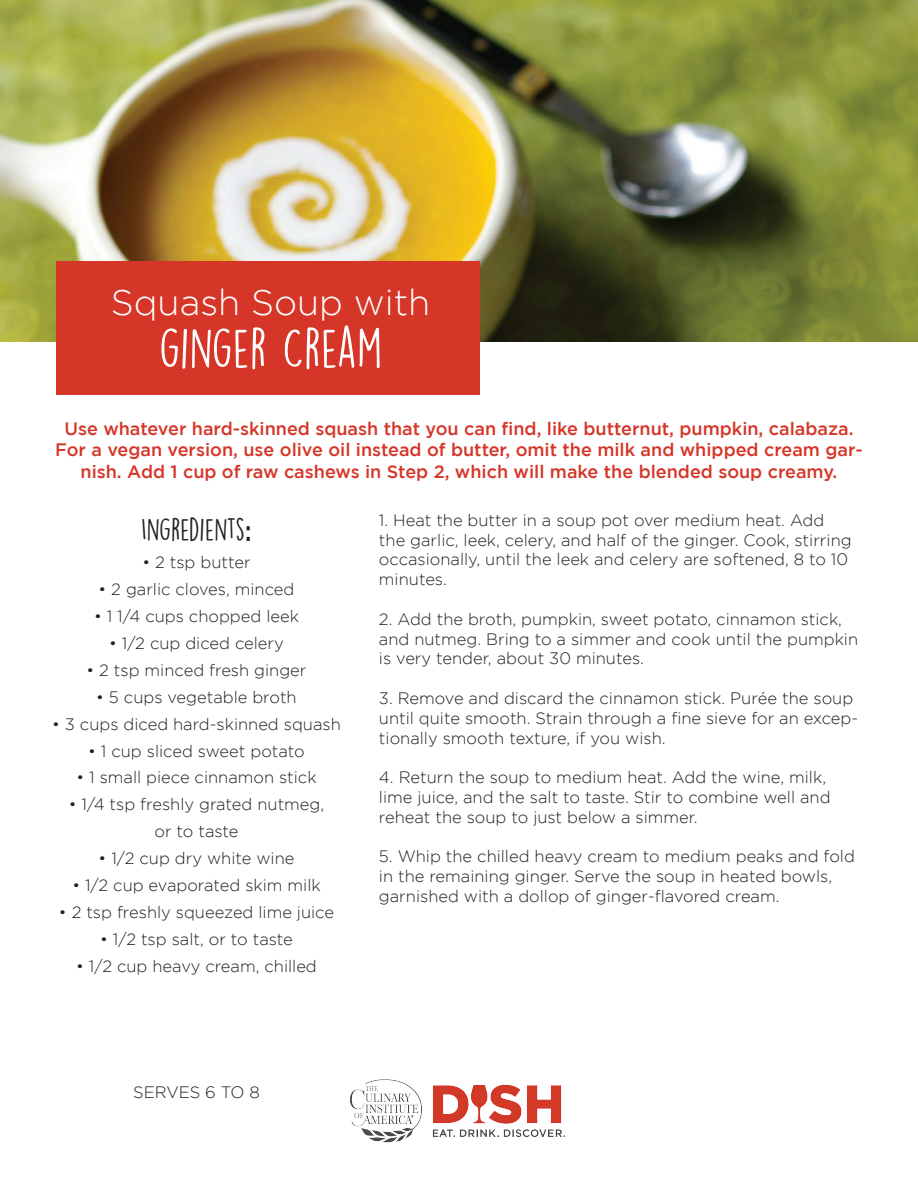
<style>
.page{position:relative;width:918px;height:1188px;background:#fff}
.page>*{position:absolute;margin:0;border:0;box-sizing:border-box;transform-origin:0 0}
.t1{font:51px "DK Lemon Yellow Sun";color:#fff}
.t2{font:300 36px "Gotham";color:#fff}
.t3{font:28.5px "DK Lemon Yellow Sun";color:#231f20}
.t4{font:500 18px/21.6px "Gotham";color:#d53628;text-align:center}
.t5{font:300 16.5px/19.8px "Gotham";color:#231f20}
.s1{font-family:"Raleway";font-weight:700}
</style>
<div class="page">
<img style="left:0;top:0;width:918px;height:341px">
<div style="left:56px;top:261px;width:424px;height:134px;background:#d53628"></div>
<img style="left:350px;top:1079px;width:215px;height:64px">
<h2 class="t2" style="left:111px;top:282px;width:321px">Squash Soup with</h2>
<h1 class="t1" style="left:159px;top:317px;width:225px">GINGER CREAM</h1>
<p class="t4" style="left:55px;top:417px;width:809px">Use whatever hard-skinned squash that you can find, like butternut, pumpkin, calabaza.<br>For a vegan version, use olive oil instead of butter, omit the milk and whipped cream gar&shy;nish. Add 1 cup of raw cashews in Step 2, which will make the blended soup creamy.</p>
<h3 class="t3" style="left:141px;top:512px;width:112px">INGREDIENTS<span class="s1">:</span></h3>
<p class="t5" style="left:142px;top:552px;width:110px">• 2 tsp butter</p>
<p class="t5" style="left:99px;top:579px;width:197px">• 2 garlic cloves, minced</p>
<p class="t5" style="left:94px;top:606px;width:206px">• 1 1/4 cups chopped leek</p>
<p class="t5" style="left:109px;top:633px;width:176px">• 1/2 cup diced celery</p>
<p class="t5" style="left:87px;top:660px;width:221px">• 2 tsp minced fresh ginger</p>
<p class="t5" style="left:96px;top:687px;width:202px">• 5 cups vegetable broth</p>
<p class="t5" style="left:52px;top:714px;width:290px">• 3 cups diced hard-skinned squash</p>
<p class="t5" style="left:88px;top:741px;width:218px">• 1 cup sliced sweet potato</p>
<p class="t5" style="left:77px;top:768px;width:242px">• 1 small piece cinnamon stick</p>
<p class="t5" style="left:69px;top:791px;width:257px;line-height:27px;text-align:center">• 1/4 tsp freshly grated nutmeg, or to taste</p>
<p class="t5" style="left:99px;top:849px;width:197px">• 1/2 cup dry white wine</p>
<p class="t5" style="left:72px;top:876px;width:250px">• 1/2 cup evaporated skim milk</p>
<p class="t5" style="left:59px;top:903px;width:277px">• 2 tsp freshly squeezed lime juice</p>
<p class="t5" style="left:100px;top:930px;width:194px">• 1/2 tsp salt, or to taste</p>
<p class="t5" style="left:76px;top:957px;width:242px">• 1/2 cup heavy cream, chilled</p>
<p class="t5" style="left:379px;top:510px;width:474px">1. Heat the butter in a soup pot over medium heat. Add the garlic, leek, celery, and half of the ginger. Cook, stirring occasionally, until the leek and celery are softened, 8 to 10 minutes.</p>
<p class="t5" style="left:379px;top:609px;width:481px">2. Add the broth, pumpkin, sweet potato, cinnamon stick, and nutmeg. Bring to a simmer and cook until the pumpkin is very tender, about 30 minutes.</p>
<p class="t5" style="left:379px;top:688px;width:481px">3. Remove and discard the cinnamon stick. Purée the soup until quite smooth. Strain through a fine sieve for an excep&shy;tionally smooth texture, if you wish.</p>
<p class="t5" style="left:379px;top:767px;width:453px">4. Return the soup to medium heat. Add the wine, milk, lime juice, and the salt to taste. Stir to combine well and reheat the soup to just below a simmer.</p>
<p class="t5" style="left:379px;top:846px;width:477px">5. Whip the chilled heavy cream to medium peaks and fold in the remaining ginger. Serve the soup in heated bowls, garnished with a dollop of ginger-flavored cream.</p>
<p class="t5" style="left:133px;top:1083px;width:128px">SERVES 6 TO 8</p>
</div>
